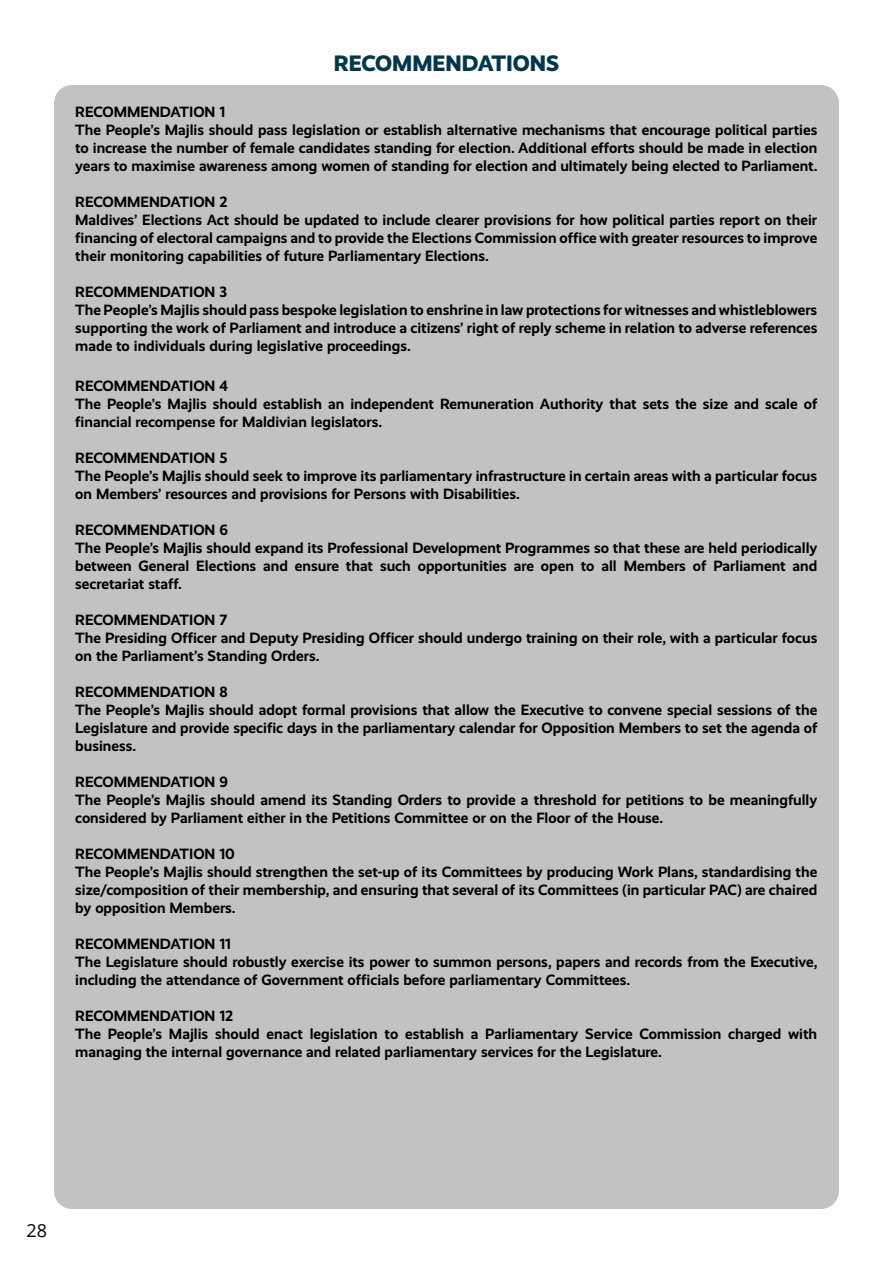
<style>
.page{position:relative;width:893px;height:1263px;background:#fff}
.page>*{position:absolute;margin:0;border:0;box-sizing:border-box;transform-origin:0 0}
.t1{font:800 22.5px "Realist";color:#00374c}
.t2{font:18px "Open Sans";color:#000}
.t3{font:700 15px/18px "Realist";color:#000}
</style>
<div class="page">
<div style="left:54px;top:85px;width:785px;height:1124px;background:#c2c2c2;border-radius:18px"></div>
<h1 class="t1" style="left:334px;top:50px;width:227px">RECOMMENDATIONS</h1>
<p class="t3" style="left:75px;top:103px;width:744px">RECOMMENDATION 1<br>The People’s Majlis should pass legislation or establish alternative mechanisms that encourage political parties to increase the number of female candidates standing for election. Additional efforts should be made in election years to maximise awareness among women of standing for election and ultimately being elected to Parliament.</p>
<p class="t3" style="left:75px;top:193px;width:743px">RECOMMENDATION 2<br>Maldives’ Elections Act should be updated to include clearer provisions for how political parties report on their financing of electoral campaigns and to provide the Elections Commission office with greater resources to improve their monitoring capabilities of future Parliamentary Elections.</p>
<p class="t3" style="left:75px;top:283px;width:744px">RECOMMENDATION 3<br>The People’s Majlis should pass bespoke legislation to enshrine in law protections for witnesses and whistleblowers supporting the work of Parliament and introduce a citizens’ right of reply scheme in relation to adverse references made to individuals during legislative proceedings.</p>
<p class="t3" style="left:75px;top:376px;width:744px">RECOMMENDATION 4<br>The People’s Majlis should establish an independent Remuneration Authority that sets the size and scale of financial recompense for Maldivian legislators.</p>
<p class="t3" style="left:75px;top:448px;width:743px">RECOMMENDATION 5<br>The People’s Majlis should seek to improve its parliamentary infrastructure in certain areas with a particular focus on Members’ resources and provisions for Persons with Disabilities.</p>
<p class="t3" style="left:75px;top:520px;width:744px">RECOMMENDATION 6<br>The People’s Majlis should expand its Professional Development Programmes so that these are held periodically between General Elections and ensure that such opportunities are open to all Members of Parliament and secretariat staff.</p>
<p class="t3" style="left:75px;top:610px;width:744px">RECOMMENDATION 7<br>The Presiding Officer and Deputy Presiding Officer should undergo training on their role, with a particular focus on the Parliament’s Standing Orders.</p>
<p class="t3" style="left:75px;top:682px;width:744px">RECOMMENDATION 8<br>The People’s Majlis should adopt formal provisions that allow the Executive to convene special sessions of the Legislature and provide specific days in the parliamentary calendar for Opposition Members to set the agenda of business.</p>
<p class="t3" style="left:75px;top:772px;width:743px">RECOMMENDATION 9<br>The People’s Majlis should amend its Standing Orders to provide a threshold for petitions to be meaningfully considered by Parliament either in the Petitions Committee or on the Floor of the House.</p>
<p class="t3" style="left:75px;top:844px;width:744px">RECOMMENDATION 10<br>The People’s Majlis should strengthen the set-up of its Committees by producing Work Plans, standardising the size/composition of their membership, and ensuring that several of its Committees (in particular PAC) are chaired by opposition Members.</p>
<p class="t3" style="left:75px;top:934px;width:744px">RECOMMENDATION 11<br>The Legislature should robustly exercise its power to summon persons, papers and records from the Executive, including the attendance of Government officials before parliamentary Committees.</p>
<p class="t3" style="left:75px;top:1006px;width:743px">RECOMMENDATION 12<br>The People’s Majlis should enact legislation to establish a Parliamentary Service Commission charged with managing the internal governance and related parliamentary services for the Legislature.</p>
<p class="t2" style="left:26px;top:1218px;width:22px">28</p>
</div>
